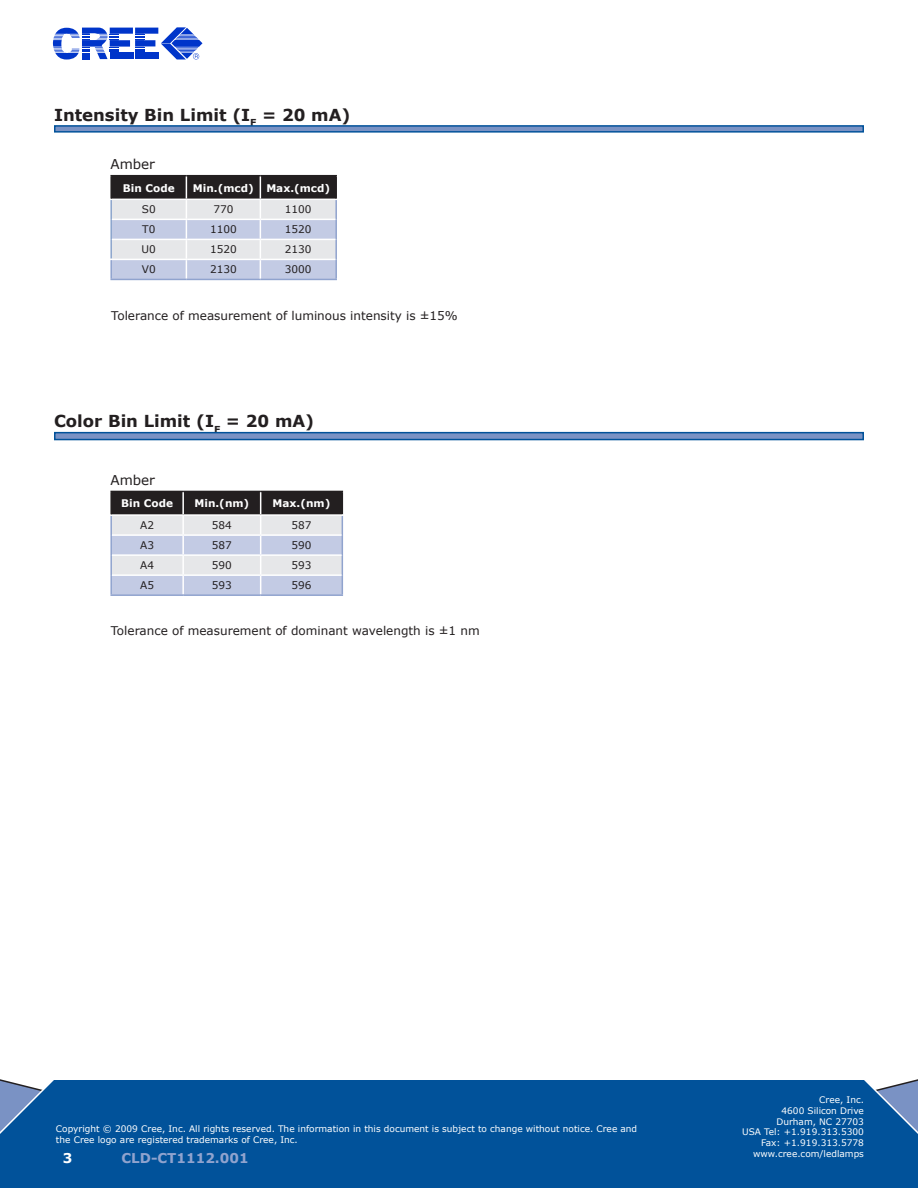
<style>
.page{position:relative;width:918px;height:1188px;background:#fff}
.page>*{position:absolute;margin:0;border:0;box-sizing:border-box;transform-origin:0 0}
.Section_Heading{font:700 16.5px "Verdana";color:#231f20}
.t1{font:700 13.5px "Verdana";color:#90a3ce}
.t2{font:13.5px "Verdana";color:#231f20}
.t3{font:700 13.5px "Verdana";color:#fff}
.Section_Heading-2{font:12px "Verdana";color:#231f20}
.t4{font:10.5px "Verdana";color:#231f20}
.t5{font:700 10.5px "Verdana";color:#fff}
.t6{font:9px/10.8px "Verdana";color:#fff;text-align:right}
</style>
<div class="page">
<div style="left:0;top:1079px;width:918px;height:109px;background:#01529a"></div>
<svg style="left:53px;top:27px;width:149px;height:33px"></svg>
<svg style="left:54px;top:125px;width:810px;height:8px;background:#5581b8"></svg>
<hr style="left:186px;top:279px;width:74px;height:1px;background:#90a3ce">
<hr style="left:260px;top:279px;width:77px;height:1px;background:#90a3ce">
<hr style="left:110px;top:175px;width:76px;height:1px;background:#231f20">
<hr style="left:186px;top:175px;width:74px;height:1px;background:#231f20">
<hr style="left:260px;top:175px;width:77px;height:1px;background:#231f20">
<svg style="left:110px;top:176px;width:227px;height:103px;background:#b0b2bd"></svg>
<hr style="left:110px;top:279px;width:76px;height:1px;background:#90a3ce">
<svg style="left:110px;top:491px;width:233px;height:103px;background:#aeb1bb"></svg>
<hr style="left:183px;top:514px;width:78px;height:2px;background:#fff">
<hr style="left:261px;top:514px;width:82px;height:2px;background:#fff">
<hr style="left:110px;top:594px;width:73px;height:2px;background:#90a3ce">
<hr style="left:183px;top:594px;width:78px;height:2px;background:#90a3ce">
<hr style="left:261px;top:594px;width:82px;height:2px;background:#90a3ce">
<svg style="left:54px;top:432px;width:810px;height:8px;background:#527cb6"></svg>
<p class="Section_Heading" style="left:54px;top:104px;width:298px">Intensity Bin Limit (I<sub>F</sub> = 20 mA)</p>
<p class="t2" style="left:110px;top:155px;width:46px">Amber</p>
<p class="t5" style="left:123px;top:181px;width:53px">Bin Code</p>
<p class="t5" style="left:193px;top:181px;width:62px">Min.(mcd)</p>
<p class="t5" style="left:266px;top:181px;width:65px">Max.(mcd)</p>
<p class="t4" style="left:142px;top:203px;width:15px">S0</p>
<p class="t4" style="left:213px;top:203px;width:22px">770</p>
<p class="t4" style="left:285px;top:203px;width:28px">1100</p>
<p class="t4" style="left:142px;top:223px;width:15px">T0</p>
<p class="t4" style="left:210px;top:223px;width:28px">1100</p>
<p class="t4" style="left:285px;top:223px;width:28px">1520</p>
<p class="t4" style="left:142px;top:243px;width:16px">U0</p>
<p class="t4" style="left:210px;top:243px;width:28px">1520</p>
<p class="t4" style="left:285px;top:243px;width:28px">2130</p>
<p class="t4" style="left:142px;top:263px;width:15px">V0</p>
<p class="t4" style="left:210px;top:263px;width:28px">2130</p>
<p class="t4" style="left:285px;top:263px;width:28px">3000</p>
<p class="Section_Heading-2" style="left:111px;top:308px;width:348px">Tolerance of measurement of luminous intensity is ±15%</p>
<p class="Section_Heading" style="left:54px;top:411px;width:262px">Color Bin Limit (I<sub>F</sub> = 20 mA)</p>
<p class="t2" style="left:110px;top:471px;width:46px">Amber</p>
<p class="t5" style="left:121px;top:497px;width:53px">Bin Code</p>
<p class="t5" style="left:195px;top:497px;width:56px">Min.(nm)</p>
<p class="t5" style="left:273px;top:497px;width:59px">Max.(nm)</p>
<p class="t4" style="left:140px;top:519px;width:15px">A2</p>
<p class="t4" style="left:212px;top:519px;width:22px">584</p>
<p class="t4" style="left:291px;top:519px;width:22px">587</p>
<p class="t4" style="left:140px;top:539px;width:15px">A3</p>
<p class="t4" style="left:212px;top:539px;width:22px">587</p>
<p class="t4" style="left:291px;top:539px;width:22px">590</p>
<p class="t4" style="left:140px;top:559px;width:15px">A4</p>
<p class="t4" style="left:212px;top:559px;width:22px">590</p>
<p class="t4" style="left:291px;top:559px;width:22px">593</p>
<p class="t4" style="left:140px;top:579px;width:15px">A5</p>
<p class="t4" style="left:212px;top:579px;width:22px">593</p>
<p class="t4" style="left:291px;top:579px;width:22px">596</p>
<p class="Section_Heading-2" style="left:111px;top:623px;width:370px">Tolerance of measurement of dominant wavelength is ±1 nm</p>
<p class="t6" style="left:56px;top:1123px;width:583px;text-align:left">Copyright © 2009 Cree, Inc. All rights reserved. The information in this document is subject to change without notice. Cree and the Cree logo are registered trademarks of Cree, Inc.</p>
<h2 class="t3" style="left:63px;top:1149px;width:11px">3</h2>
<h2 class="t1" style="left:122px;top:1149px;width:129px">CLD-CT1112.001</h2>
<p class="t6" style="left:742px;top:1094px;width:123px">Cree, Inc.<br>4600 Silicon Drive<br>Durham, NC 27703<br>USA Tel: +1.919.313.5300<br>Fax: +1.919.313.5778 www.cree.com/ledlamps</p>
</div>
